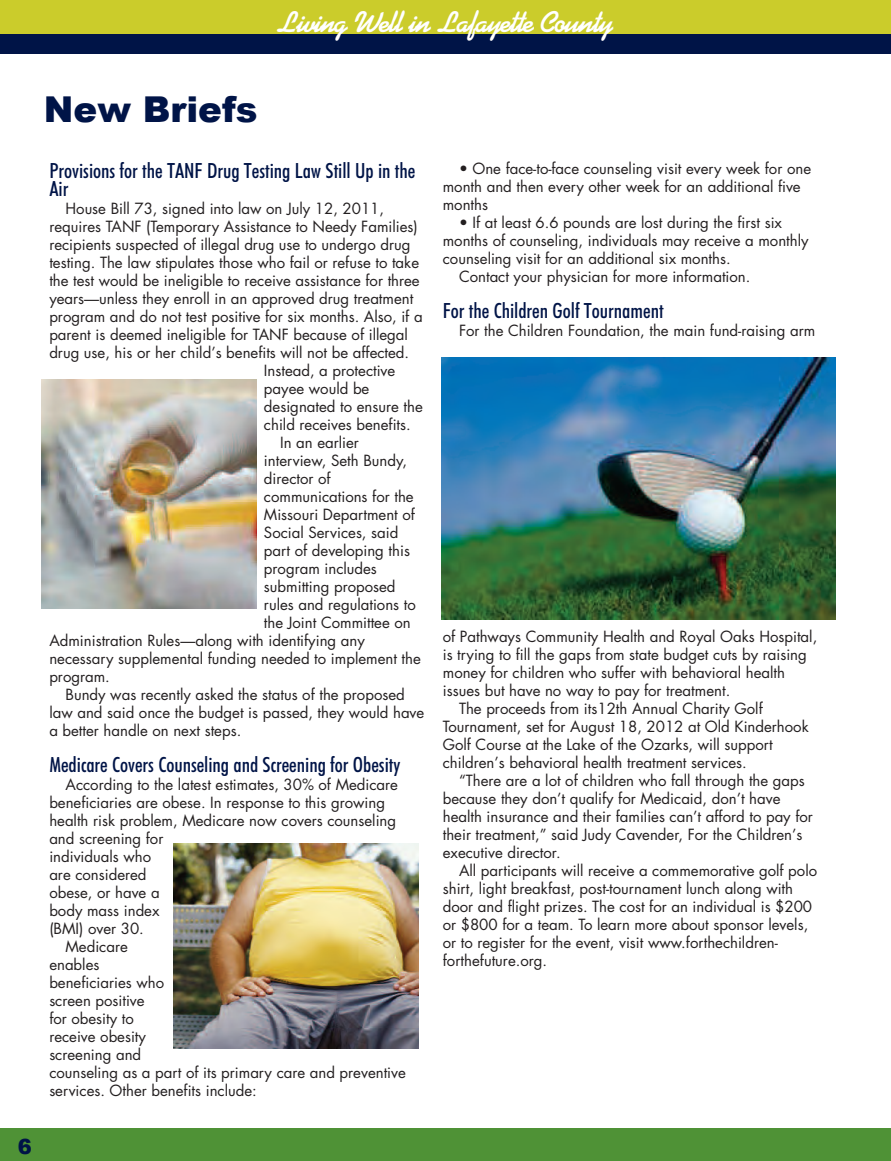
<style>
.page{position:relative;width:891px;height:1161px;background:#fff}
.page>*{position:absolute;margin:0;border:0;box-sizing:border-box;transform-origin:0 0}
.t1{font:900 35.7px "Arial";color:#001447}
.t2{font:30px "Diner Script";letter-spacing:-.05em;color:#fff}
.t3{font:21px/18px "Futuri Condensed SW";color:#001447}
.t4{font:900 21px "Arial";color:#001447}
.t5{font:15px/18px "Futura";color:#231f20}
</style>
<div class="page">
<div style="left:0;top:0;width:891px;height:41px;background:#cbcc2b"></div>
<div style="left:0;top:34px;width:891px;height:20px;background:#001447"></div>
<div style="left:0;top:1129px;width:891px;height:32px;background:#4f9236"></div>
<img style="left:42px;top:380px;width:214px;height:229px">
<img style="left:174px;top:843px;width:245px;height:205px">
<img style="left:442px;top:358px;width:394px;height:261px">
<h2 class="t2" style="left:277px;top:4px;width:339px">Living Well in Lafayette County</h2>
<h1 class="t1" style="left:44px;top:83px;width:215px">New Briefs</h1>
<h3 class="t3" style="left:49px;top:162px;width:368px">Provisions for the TANF Drug Testing Law Still Up in the<br>Air</h3>
<p class="t5" style="left:66px;top:201px;width:320px">House Bill 73, signed into law on July 12, 2011,</p>
<p class="t5" style="left:49px;top:219px;width:370px">requires TANF (Temporary Assistance to Needy Families)</p>
<p class="t5" style="left:49px;top:237px;width:363px">recipients suspected of illegal drug use to undergo drug</p>
<p class="t5" style="left:49px;top:255px;width:371px">testing. The law stipulates those who fail or refuse to take</p>
<p class="t5" style="left:49px;top:273px;width:372px">the test would be ineligible to receive assistance for three</p>
<p class="t5" style="left:49px;top:291px;width:366px">years—unless they enroll in an approved drug treatment</p>
<p class="t5" style="left:49px;top:309px;width:375px">program and do not test positive for six months. Also, if a</p>
<p class="t5" style="left:49px;top:327px;width:360px">parent is deemed ineligible for TANF because of illegal</p>
<p class="t5" style="left:49px;top:345px;width:361px">drug use, his or her child’s benefits will not be affected.</p>
<p class="t5" style="left:264px;top:363px;width:133px">Instead, a protective</p>
<p class="t5" style="left:264px;top:381px;width:107px">payee would be</p>
<p class="t5" style="left:264px;top:399px;width:160px">designated to ensure the</p>
<p class="t5" style="left:264px;top:417px;width:148px">child receives benefits.</p>
<p class="t5" style="left:280px;top:435px;width:80px">In an earlier</p>
<p class="t5" style="left:264px;top:453px;width:144px">interview, Seth Bundy,</p>
<p class="t5" style="left:264px;top:471px;width:68px">director of</p>
<p class="t5" style="left:264px;top:489px;width:151px">communications for the</p>
<p class="t5" style="left:264px;top:507px;width:152px">Missouri Department of</p>
<p class="t5" style="left:264px;top:525px;width:136px">Social Services, said</p>
<p class="t5" style="left:264px;top:543px;width:148px">part of developing this</p>
<p class="t5" style="left:264px;top:561px;width:114px">program includes</p>
<p class="t5" style="left:264px;top:579px;width:133px">submitting proposed</p>
<p class="t5" style="left:264px;top:597px;width:153px">rules and regulations to</p>
<p class="t5" style="left:264px;top:615px;width:148px">the Joint Committee on</p>
<p class="t5" style="left:49px;top:633px;width:317px">Administration Rules—along with identifying any</p>
<p class="t5" style="left:49px;top:651px;width:373px">necessary supplemental funding needed to implement the</p>
<p class="t5" style="left:49px;top:669px;width:62px">program.</p>
<p class="t5" style="left:66px;top:687px;width:341px">Bundy was recently asked the status of the proposed</p>
<p class="t5" style="left:49px;top:705px;width:377px">law and said once the budget is passed, they would have</p>
<p class="t5" style="left:49px;top:723px;width:193px">a better handle on next steps.</p>
<h3 class="t3" style="left:49px;top:756px;width:352px">Medicare Covers Counseling and Screening for Obesity</h3>
<p class="t5" style="left:66px;top:777px;width:334px">According to the latest estimates, 30% of Medicare</p>
<p class="t5" style="left:49px;top:795px;width:337px">beneficiaries are obese. In response to this growing</p>
<p class="t5" style="left:49px;top:813px;width:348px">health risk problem, Medicare now covers counseling</p>
<p class="t5" style="left:49px;top:831px;width:116px">and screening for</p>
<p class="t5" style="left:49px;top:849px;width:103px">individuals who</p>
<p class="t5" style="left:49px;top:867px;width:99px">are considered</p>
<p class="t5" style="left:49px;top:885px;width:112px">obese, or have a</p>
<p class="t5" style="left:49px;top:903px;width:112px">body mass index</p>
<p class="t5" style="left:49px;top:921px;width:96px">(BMI) over 30.</p>
<p class="t5" style="left:66px;top:939px;width:64px">Medicare</p>
<p class="t5" style="left:49px;top:957px;width:52px">enables</p>
<p class="t5" style="left:49px;top:975px;width:116px">beneficiaries who</p>
<p class="t5" style="left:49px;top:993px;width:97px">screen positive</p>
<p class="t5" style="left:49px;top:1011px;width:86px">for obesity to</p>
<p class="t5" style="left:49px;top:1029px;width:98px">receive obesity</p>
<p class="t5" style="left:49px;top:1047px;width:93px">screening and</p>
<p class="t5" style="left:49px;top:1065px;width:358px">counseling as a part of its primary care and preventive</p>
<p class="t5" style="left:49px;top:1083px;width:209px">services. Other benefits include:</p>
<h3 class="t4" style="left:18px;top:1131px;width:16px">6</h3>
<p class="t5" style="left:443px;top:161px;width:370px;text-indent:16px">• One face-to-face counseling visit every week for one month and then every other week for an additional five months</p>
<p class="t5" style="left:459px;top:215px;width:325px">• If at least 6.6 pounds are lost during the first six</p>
<p class="t5" style="left:443px;top:233px;width:367px">months of counseling, individuals may receive a monthly</p>
<p class="t5" style="left:443px;top:251px;width:289px">counseling visit for an additional six months.</p>
<p class="t5" style="left:459px;top:269px;width:293px">Contact your physician for more information.</p>
<h3 class="t3" style="left:443px;top:302px;width:222px">For the Children Golf Tournament</h3>
<p class="t5" style="left:459px;top:323px;width:358px">For the Children Foundation, the main fund-raising arm</p>
<p class="t5" style="left:443px;top:629px;width:376px">of Pathways Community Health and Royal Oaks Hospital,</p>
<p class="t5" style="left:443px;top:647px;width:366px">is trying to fill the gaps from state budget cuts by raising</p>
<p class="t5" style="left:443px;top:665px;width:344px">money for children who suffer with behavioral health</p>
<p class="t5" style="left:443px;top:683px;width:289px">issues but have no way to pay for treatment.</p>
<p class="t5" style="left:459px;top:701px;width:305px">The proceeds from its12th Annual Charity Golf</p>
<p class="t5" style="left:443px;top:719px;width:367px">Tournament, set for August 18, 2012 at Old Kinderhook</p>
<p class="t5" style="left:443px;top:737px;width:332px">Golf Course at the Lake of the Ozarks, will support</p>
<p class="t5" style="left:443px;top:755px;width:306px">children’s behavioral health treatment services.</p>
<p class="t5" style="left:459px;top:773px;width:347px">“There are a lot of children who fall through the gaps</p>
<p class="t5" style="left:443px;top:791px;width:339px">because they don’t qualify for Medicaid, don’t have</p>
<p class="t5" style="left:443px;top:809px;width:372px">health insurance and their families can’t afford to pay for</p>
<p class="t5" style="left:443px;top:827px;width:361px">their treatment,” said Judy Cavender, For the Children’s</p>
<p class="t5" style="left:443px;top:845px;width:119px">executive director.</p>
<p class="t5" style="left:459px;top:863px;width:360px">All participants will receive a commemorative golf polo</p>
<p class="t5" style="left:443px;top:881px;width:352px">shirt, light breakfast, post-tournament lunch along with</p>
<p class="t5" style="left:443px;top:899px;width:371px">door and flight prizes. The cost for an individual is $200</p>
<p class="t5" style="left:443px;top:917px;width:367px">or $800 for a team. To learn more about sponsor levels,</p>
<p class="t5" style="left:443px;top:935px;width:337px">or to register for the event, visit www.forthechildren-</p>
<p class="t5" style="left:443px;top:953px;width:106px">forthefuture.org.</p>
</div>
